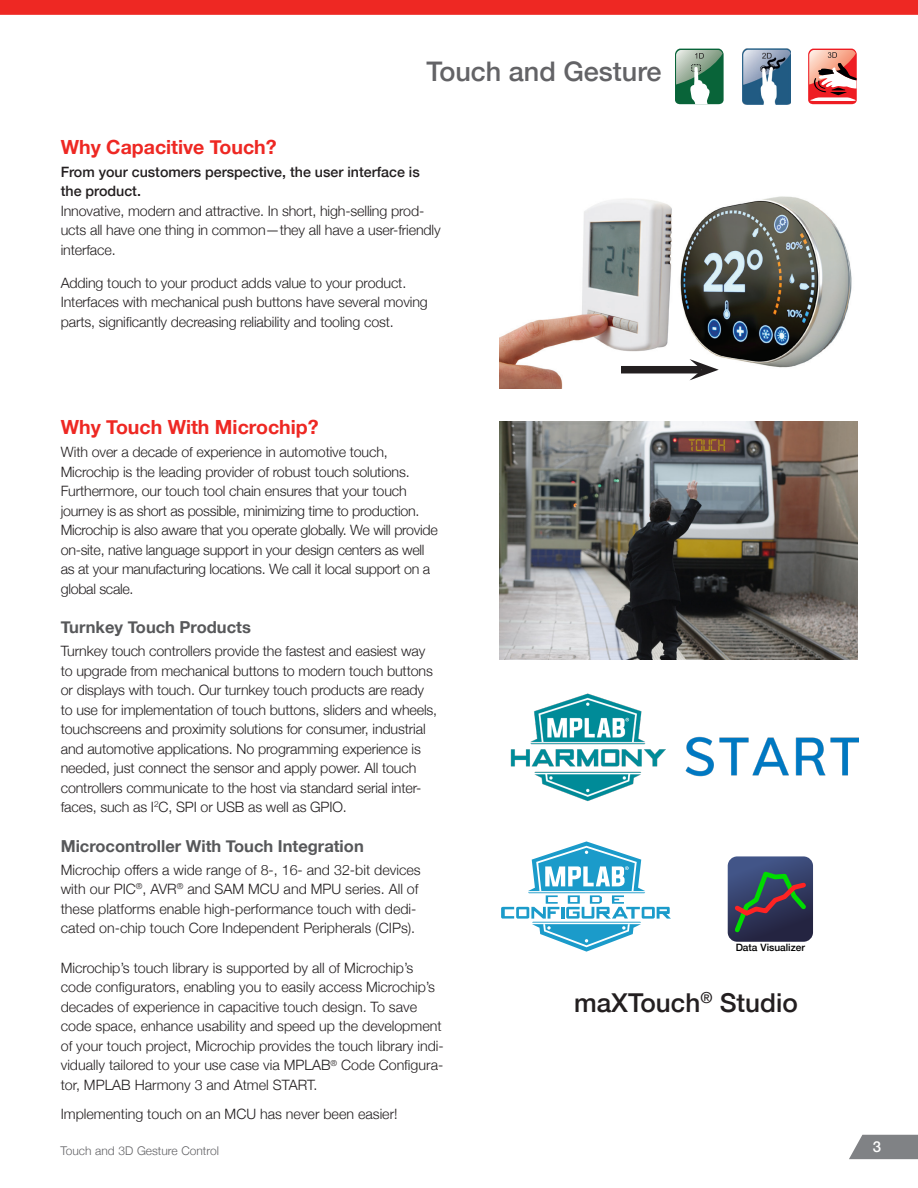
<style>
.page{position:relative;width:918px;height:1188px;background:#fff}
.page>*{position:absolute;margin:0;border:0;box-sizing:border-box;transform-origin:0 0}
.t1{font:500 27px "Helvetica Neue";color:#636366}
.t2{font:500 26.1px "Helvetica Neue";color:#231f20}
.t3{font:700 19.5px "Helvetica Neue";color:#ee2823}
.t4{font:700 16.5px "Helvetica Neue";color:#57585a}
.t5{font:500 15px "Helvetica Neue";color:#fff}
.t6{font:300 14.25px/19.5px "Helvetica Neue";letter-spacing:-.01em;color:#231f20}
.t7{font:500 14.25px/19.5px "Helvetica Neue";color:#231f20}
.t8{font:300 12px "Helvetica Neue";color:#636366}
.t9{font:500 10.2px "Helvetica Neue";color:#000}
</style>
<div class="page">
<div style="left:0;top:0;width:918px;height:15px;background:#ee2823"></div>
<svg style="left:849px;top:1135px;width:69px;height:24px;background:#8c8e90"></svg>
<svg style="left:675px;top:49px;width:49px;height:55px;background:#6a9a80"></svg>
<img style="left:742px;top:49px;width:49px;height:55px">
<svg style="left:808px;top:49px;width:49px;height:55px"></svg>
<img style="left:499px;top:196px;width:353px;height:193px">
<img style="left:499px;top:421px;width:358px;height:239px">
<img style="left:685px;top:736px;width:174px;height:41px">
<svg style="left:501px;top:841px;width:170px;height:111px"></svg>
<img style="left:511px;top:693px;width:155px;height:108px">
<div style="left:621px;top:366px;width:81px;height:7px;background:#231f20"></div>
<svg style="left:690px;top:359px;width:29px;height:21px"></svg>
<svg style="left:728px;top:856px;width:85px;height:86px;background:#3c495a"></svg>
<h1 class="t1" style="left:426px;top:50px;width:237px">Touch and Gesture</h1>
<h3 class="t3" style="left:61px;top:132px;width:217px">Why Capacitive Touch?</h3>
<p class="t7" style="left:61px;top:161px;width:361px">From your customers perspective, the user interface is the product.</p>
<p class="t6" style="left:61px;top:200px;width:381px">Innovative, modern and attractive. In short, high-selling prod&shy;ucts all have one thing in common—they all have a user-friendly interface.</p>
<p class="t6" style="left:61px;top:272px;width:369px">Adding touch to your product adds value to your product.<br>Interfaces with mechanical push buttons have several moving parts, significantly decreasing reliability and tooling cost.</p>
<h3 class="t3" style="left:61px;top:412px;width:259px">Why Touch With Microchip?</h3>
<p class="t6" style="left:61px;top:441px;width:379px">With over a decade of experience in automotive touch, Microchip is the leading provider of robust touch solutions.<br>Furthermore, our touch tool chain ensures that your touch journey is as short as possible, minimizing time to production.<br>Microchip is also aware that you operate globally. We will provide on-site, native language support in your design centers as well as at your manufacturing locations. We call it local support on a global scale.</p>
<p class="t4" style="left:61px;top:615px;width:192px">Turnkey Touch Products</p>
<p class="t6" style="left:61px;top:640px;width:378px">Turnkey touch controllers provide the fastest and easiest way to upgrade from mechanical buttons to modern touch buttons or displays with touch. Our turnkey touch products are ready to use for implementation of touch buttons, sliders and wheels, touchscreens and proximity solutions for consumer, industrial and automotive applications. No programming experience is needed, just connect the sensor and apply power. All touch controllers communicate to the host via standard serial inter&shy;faces, such as I<sup>2</sup>C, SPI or USB as well as GPIO.</p>
<p class="t4" style="left:61px;top:833px;width:305px">Microcontroller With Touch Integration</p>
<p class="t6" style="left:61px;top:859px;width:361px">Microchip offers a wide range of 8-, 16- and 32-bit devices with our PIC<sup>®</sup>, AVR<sup>®</sup> and SAM MCU and MPU series. All of these platforms enable high-performance touch with dedi&shy;cated on-chip touch Core Independent Peripherals (CIPs).</p>
<p class="t6" style="left:61px;top:957px;width:385px">Microchip’s touch library is supported by all of Microchip’s code configurators, enabling you to easily access Microchip’s decades of experience in capacitive touch design. To save code space, enhance usability and speed up the development of your touch project, Microchip provides the touch library indi&shy;vidually tailored to your use case via MPLAB<sup>®</sup> Code Configura&shy;tor, MPLAB Harmony 3 and Atmel START.</p>
<p class="t6" style="left:61px;top:1104px;width:338px">Implementing touch on an MCU has never been easier!</p>
<p class="t9" style="left:736px;top:939px;width:71px">Data Visualizer</p>
<h2 class="t2" style="left:574px;top:981px;width:225px">maXTouch<sup>®</sup> Studio</h2>
<p class="t8" style="left:60px;top:1141px;width:160px">Touch and 3D Gesture Control</p>
<p class="t5" style="left:873px;top:1135px;width:10px">3</p>
</div>
